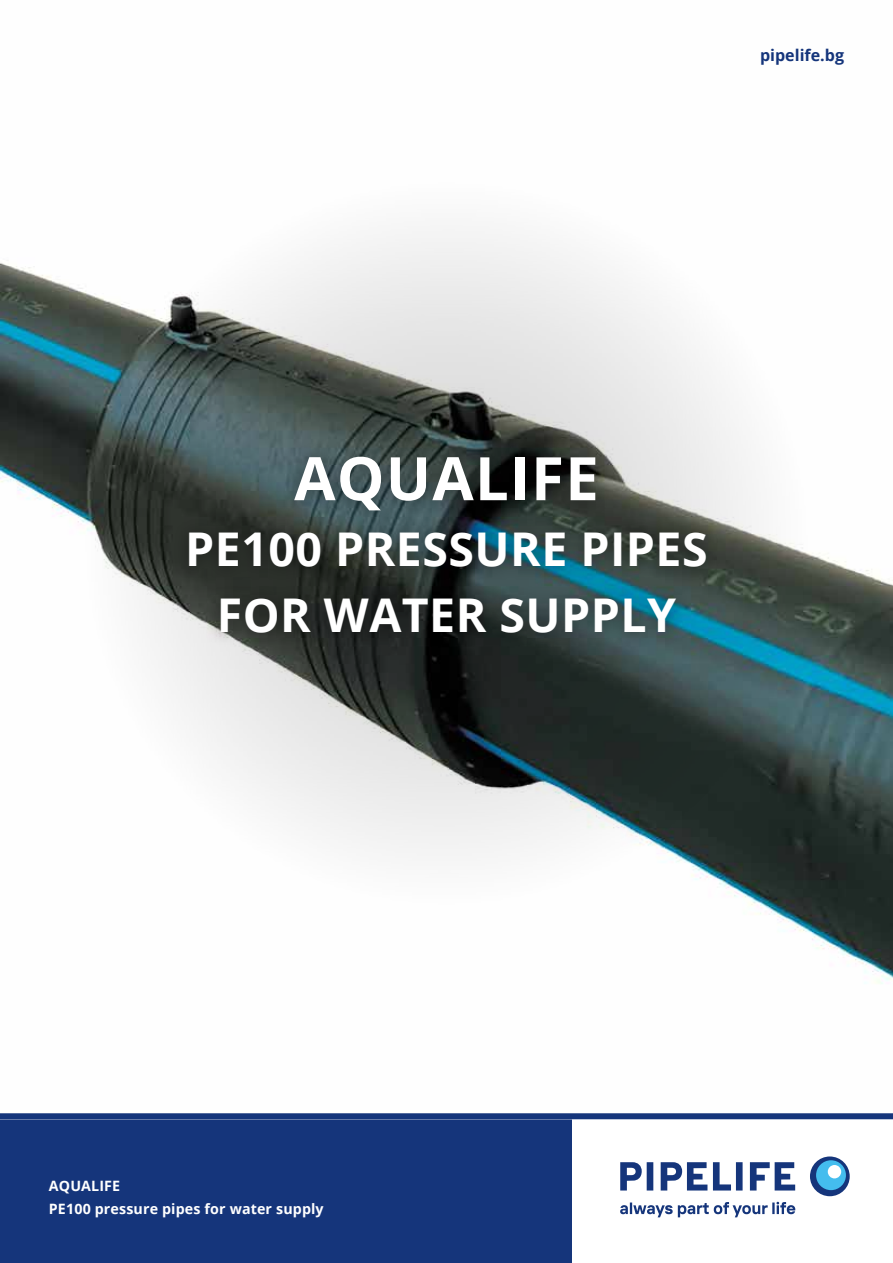
<style>
.page{position:relative;width:893px;height:1263px;background:#fff}
.page>*{position:absolute;margin:0;border:0;box-sizing:border-box;transform-origin:0 0}
.t1{font:700 60px "Open Sans";letter-spacing:.02em;color:#fff}
.t2{font:700 46.5px/66px "Open Sans";letter-spacing:.01em;color:#fff;text-align:center}
.t3{font:700 16.05px "Open Sans";color:#15357b}
.t4{font:700 14.25px/23.5px "Open Sans";letter-spacing:.01em;color:#fff}
</style>
<div class="page">
<img style="left:0;top:263px;width:893px;height:721px">
<div style="left:0;top:1119px;width:571px;height:144px;background:#15357b"></div>
<svg style="left:620px;top:1156px;width:230px;height:61px"></svg>
<div style="left:816px;top:1160px;width:30px;height:30px;background:#44bdee;border-radius:50%"></div>
<div style="left:828px;top:1165px;width:13px;height:13px;background:#fff;border-radius:50%"></div>
<div style="left:0;top:1113px;width:893px;height:6px;background:#15357b"></div>
<svg style="left:85px;top:182px;width:723px;height:723px"></svg>
<div style="left:173px;top:442px;width:548px;height:206px;background:#000;opacity:.4"></div>
<p class="t3" style="left:760px;top:44px;width:85px">pipelife.bg</p>
<h1 class="t1" style="left:294px;top:436px;width:306px">AQUALIFE</h1>
<h2 class="t2" style="left:185px;top:515px;width:524px">PE100 PRESSURE PIPES<br>FOR WATER SUPPLY</h2>
<p class="t4" style="left:49px;top:1173px;width:276px">AQUALIFE<br>PE100 pressure pipes for water supply</p>
</div>
